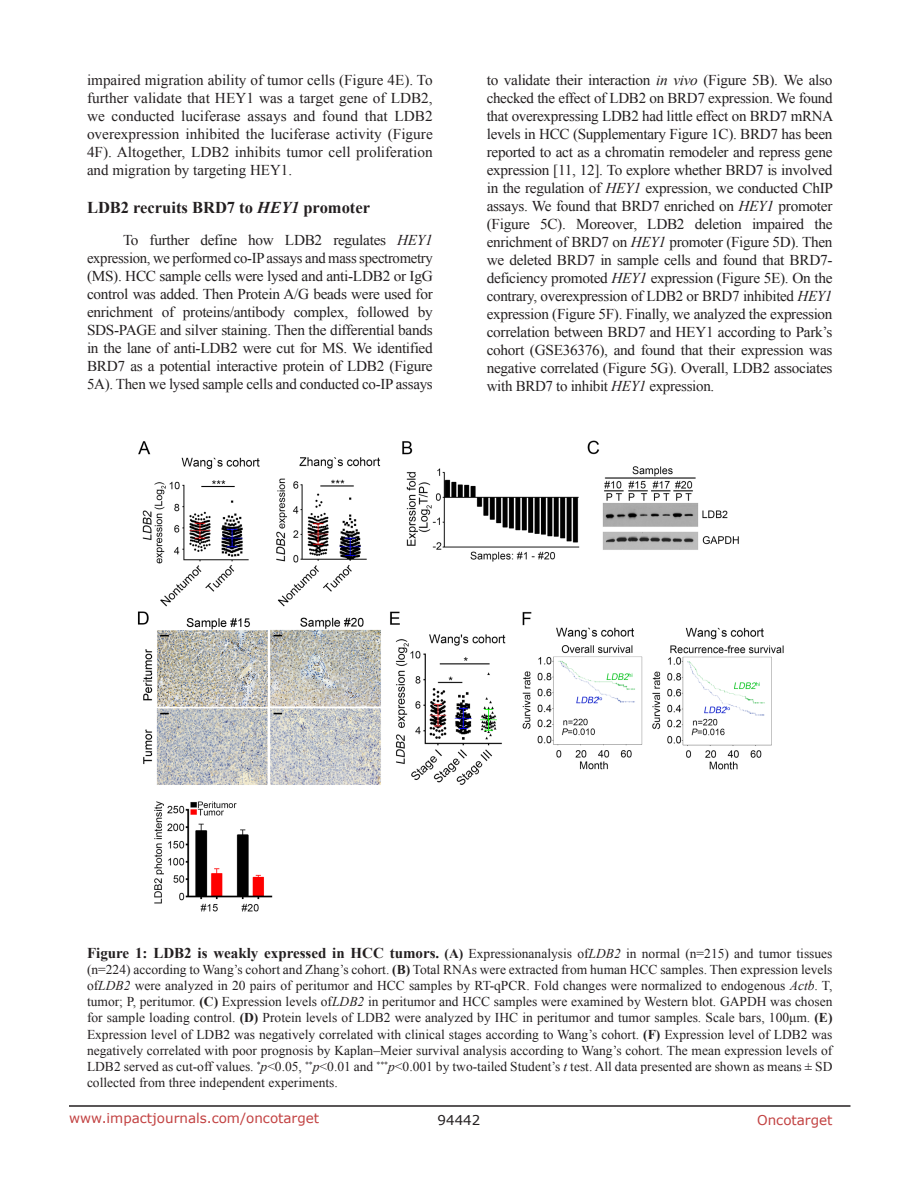
<style>
.page{position:relative;width:918px;height:1188px;background:#fff}
.page>*{position:absolute;margin:0;border:0;box-sizing:border-box;transform-origin:0 0}
.SubHeading{font:700 16.5px "Times New Roman";color:#231f20}
.BodyText{font:15px/18px "Times New Roman";letter-spacing:-.02em;color:#231f20;text-align:justify}
.figuretext{font:13.5px/16.2px "Times New Roman";color:#231f20;text-align:justify}
.t1{font:13.5px "Verdana";color:#c24141}
.t2{font:13.5px "Verdana";color:#231f20}
.s1{font-style:italic}
.s2{font-weight:700;font-size:15px}
.s3{font-weight:700}
</style>
<div class="page">
<hr style="left:69px;top:1105px;width:781px;height:2px;background:#231f20">
<img style="left:137px;top:440px;width:647px;height:472px">
<p class="BodyText" style="left:87px;top:71px;width:347px">impaired migration ability of tumor cells (Figure 4E). To further validate that HEY1 was a target gene of LDB2, we conducted luciferase assays and found that LDB2 overexpression inhibited the luciferase activity (Figure 4F). Altogether, LDB2 inhibits tumor cell proliferation and migration by targeting HEY1.</p>
<p class="SubHeading" style="left:87px;top:196px;width:285px">LDB2 recruits BRD7 to <span class="s1">HEY1</span> promoter</p>
<p class="BodyText" style="left:87px;top:230px;width:347px;text-indent:36px">To further define how LDB2 regulates <span class="s1">HEY1 </span>expression, we performed co-IP assays and mass spectrometry (MS). HCC sample cells were lysed and anti-LDB2 or IgG control was added. Then Protein A/G beads were used for enrichment of proteins/antibody complex, followed by SDS-PAGE and silver staining. Then the differential bands in the lane of anti-LDB2 were cut for MS. We identified BRD7 as a potential interactive protein of LDB2 (Figure 5A). Then we lysed sample cells and conducted co-IP assays</p>
<p class="BodyText" style="left:487px;top:71px;width:348px">to validate their interaction <span class="s1">in vivo</span> (Figure 5B). We also checked the effect of LDB2 on BRD7 expression. We found that overexpressing LDB2 had little effect on BRD7 mRNA levels in HCC (Supplementary Figure 1C). BRD7 has been reported to act as a chromatin remodeler and repress gene expression [11, 12]. To explore whether BRD7 is involved in the regulation of <span class="s1">HEY1</span> expression, we conducted ChIP assays. We found that BRD7 enriched on <span class="s1">HEY1</span> promoter (Figure 5C). Moreover, LDB2 deletion impaired the enrichment of BRD7 on <span class="s1">HEY1</span> promoter (Figure 5D). Then we deleted BRD7 in sample cells and found that BRD7- deficiency promoted <span class="s1">HEY1</span> expression (Figure 5E). On the contrary, overexpression of LDB2 or BRD7 inhibited <span class="s1">HEY1 </span>expression (Figure 5F). Finally, we analyzed the expression correlation between BRD7 and HEY1 according to Park’s cohort (GSE36376), and found that their expression was negative correlated (Figure 5G). Overall, LDB2 associates with BRD7 to inhibit <span class="s1">HEY1</span> expression.</p>
<p class="figuretext" style="left:87px;top:945px;width:747px"><span class="s2">Figure 1: LDB2 is weakly expressed in HCC tumors.</span> <span class="s3">(A)</span> Expressionanalysis of<span class="s1">LDB2</span> in normal (n=215) and tumor tissues (n=224) according to Wang’s cohort and Zhang’s cohort. <span class="s3">(B)</span> Total RNAs were extracted from human HCC samples. Then expression levels of<span class="s1">LDB2</span> were analyzed in 20 pairs of peritumor and HCC samples by RT-qPCR. Fold changes were normalized to endogenous <span class="s1">Actb</span>. T, tumor; P, peritumor. <span class="s3">(C)</span> Expression levels of<span class="s1">LDB2</span> in peritumor and HCC samples were examined by Western blot. GAPDH was chosen for sample loading control. <span class="s3">(D)</span> Protein levels of LDB2 were analyzed by IHC in peritumor and tumor samples. Scale bars, 100μm. <span class="s3">(E)<br></span>Expression level of LDB2 was negatively correlated with clinical stages according to Wang’s cohort. <span class="s3">(F)</span> Expression level of LDB2 was negatively correlated with poor prognosis by Kaplan–Meier survival analysis according to Wang’s cohort. The mean expression levels of LDB2 served as cut-off values. <sup>*</sup><span class="s1">p</span>&lt;0.05, <sup>**</sup><span class="s1">p</span>&lt;0.01 and <sup>***</sup><span class="s1">p</span>&lt;0.001 by two-tailed Student’s <span class="s1">t</span> test. All data presented are shown as means ± SD collected from three independent experiments.</p>
<p class="t1" style="left:69px;top:1109px;width:252px">www.impactjournals.com/oncotarget</p>
<p class="t2" style="left:438px;top:1111px;width:44px">94442</p>
<p class="t1" style="left:757px;top:1111px;width:77px">Oncotarget</p>
</div>
